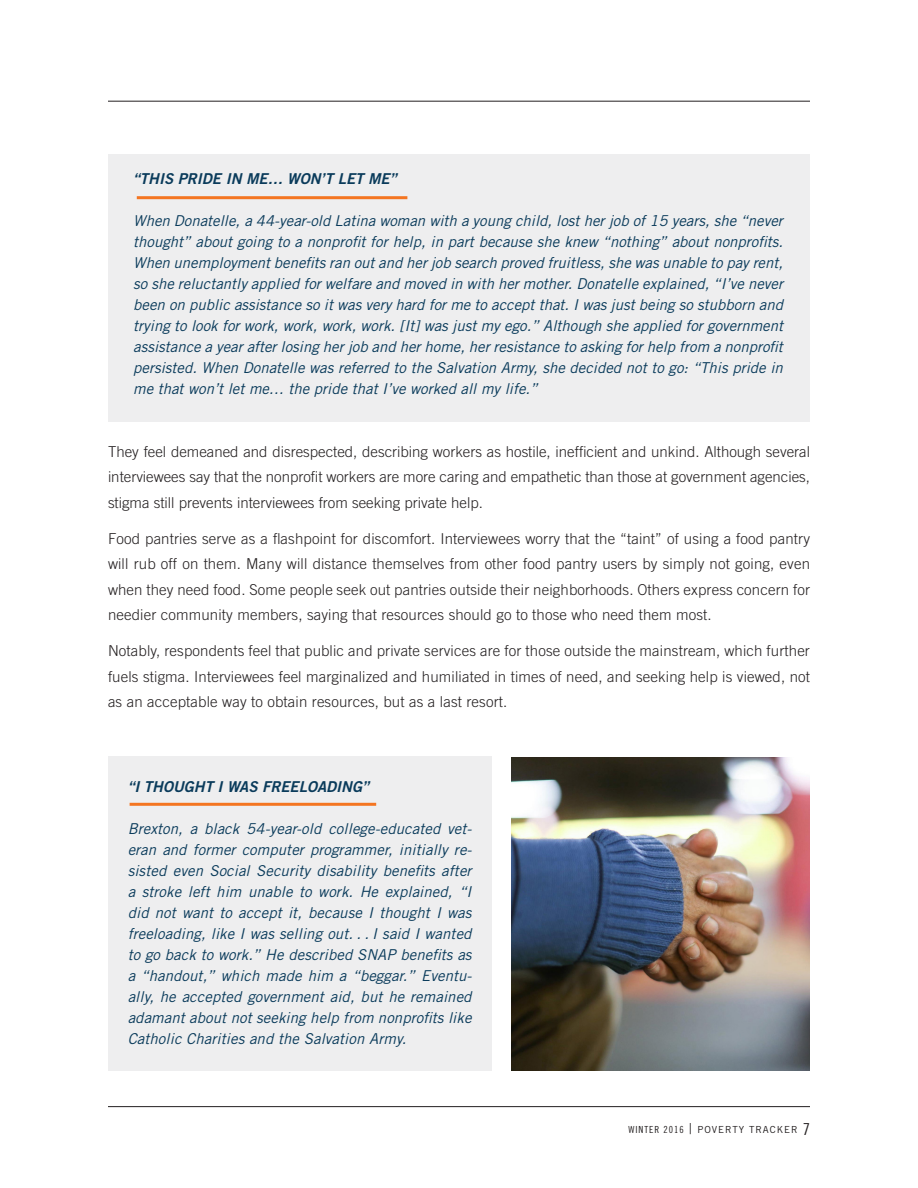
<style>
.page{position:relative;width:918px;height:1188px;background:#fff}
.page>*{position:absolute;margin:0;border:0;box-sizing:border-box;transform-origin:0 0}
.t1{font:italic 15px/21px "Trade Gothic";letter-spacing:.005em;color:#0a3b5b;text-align:justify}
.t2{font:300 15px/25.5px "Trade Gothic LT Std";letter-spacing:.01em;color:#231f20;text-align:justify}
.t3{font:italic 15px "Trade Gothic Bold Two";color:#0a3b5b}
.t4{font:9.75px "Trade Gothic LT Std";letter-spacing:.1em;color:#231f20}
.s1{font-family:"Trade Gothic LT Std Cn 18"}
.s2{font-weight:300;font-size:15px}
.s3{font-family:"Trade Gothic LT Std Cn 18";font-size:16.5px}
</style>
<div class="page">
<div style="left:108px;top:756px;width:383px;height:315px;background:#eeeeef"></div>
<hr style="left:130px;top:803px;width:246px;height:3px;background:#f47521">
<img style="left:511px;top:758px;width:299px;height:313px">
<div style="left:108px;top:154px;width:702px;height:267px;background:#eeeeef"></div>
<hr style="left:137px;top:196px;width:270px;height:3px;background:#f47521">
<hr style="left:108px;top:1106px;width:702px;height:1px;background:#231f20">
<hr style="left:108px;top:101px;width:702px;height:1px;background:#231f20">
<p class="t3" style="left:133px;top:170px;width:265px">“THIS PRIDE IN ME… WON’T LET ME”</p>
<p class="t1" style="left:133px;top:210px;width:651px">When Donatelle, a 44-year-old Latina woman with a young child, lost her job of 15 years, she “never thought” about going to a nonprofit for help, in part because she knew “nothing” about nonprofits.<br>When unemployment benefits ran out and her job search proved fruitless, she was unable to pay rent, so she reluctantly applied for welfare and moved in with her mother. Donatelle explained, “I’ve never been on public assistance so it was very hard for me to accept that. I was just being so stubborn and trying to look for work, work, work, work. [It] was just my ego.” Although she applied for government assistance a year after losing her job and her home, her resistance to asking for help from a nonprofit persisted. When Donatelle was referred to the Salvation Army, she decided not to go: “This pride in me that won’t let me… the pride that I’ve worked all my life.”</p>
<p class="t2" style="left:108px;top:438px;width:704px">They feel demeaned and disrespected, describing workers as hostile, inefficient and unkind. Although several interviewees say that the nonprofit workers are more caring and empathetic than those at government agencies, stigma still prevents interviewees from seeking private help.</p>
<p class="t2" style="left:108px;top:525px;width:704px">Food pantries serve as a flashpoint for discomfort. Interviewees worry that the “taint” of using a food pantry will rub off on them. Many will distance themselves from other food pantry users by simply not going, even when they need food. Some people seek out pantries outside their neighborhoods. Others express concern for needier community members, saying that resources should go to those who need them most.</p>
<p class="t2" style="left:108px;top:638px;width:704px">Notably, respondents feel that public and private services are for those outside the mainstream, which further fuels stigma. Interviewees feel marginalized and humiliated in times of need, and seeking help is viewed, not as an acceptable way to obtain resources, but as a last resort.</p>
<p class="t3" style="left:128px;top:778px;width:243px">“I THOUGHT I WAS FREELOADING”</p>
<p class="t1" style="left:128px;top:818px;width:346px">Brexton, a black 54-year-old college-educated vet&shy;eran and former computer programmer, initially re&shy;sisted even Social Security disability benefits after a stroke left him unable to work. He explained, “I did not want to accept it, because I thought I was freeloading, like I was selling out. . . I said I wanted to go back to work.” He described SNAP benefits as a “handout,” which made him a “beggar.” Eventu&shy;ally, he accepted government aid, but he remained adamant about not seeking help from nonprofits like Catholic Charities and the Salvation Army.</p>
<p class="t4" style="left:629px;top:1123px;width:183px"><span class="s1">WINTER 2016</span> <span class="s2">|</span> POVERTY TRACKER <span class="s3">7</span></p>
</div>
